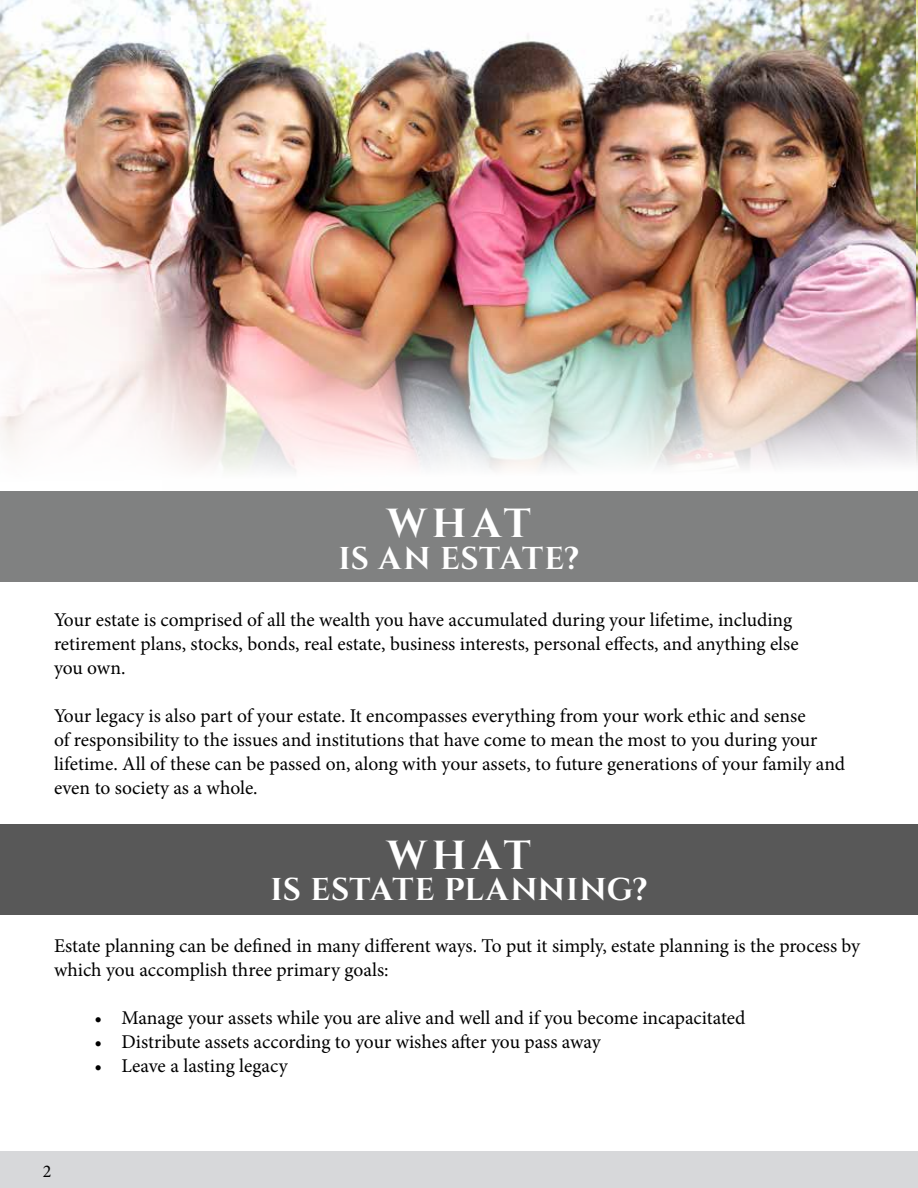
<style>
.page{position:relative;width:918px;height:1188px;background:#fff}
.page>*{position:absolute;margin:0;border:0;box-sizing:border-box;transform-origin:0 0}
.t1{font:700 40.5px "Cinzel";letter-spacing:.135em;color:#fff}
.t2{font:700 31.5px "Cinzel";letter-spacing:.01em;color:#fff}
.t3{font:19.5px/24px "Minion Pro";letter-spacing:-.005em;color:#000}
.t4{font:18px "Minion Pro";color:#000}
</style>
<div class="page">
<div style="left:0;top:1151px;width:918px;height:37px;background:#d7d8da"></div>
<div style="left:0;top:492px;width:918px;height:90px;background:#808181"></div>
<div style="left:0;top:824px;width:918px;height:90px;background:#585858"></div>
<img style="left:0;top:0;width:917px;height:492px">
<img style="left:917px;top:0;width:1px;height:492px">
<h1 class="t1" style="left:387px;top:499px;width:145px">WHAT</h1>
<h2 class="t2" style="left:339px;top:539px;width:242px">IS AN ESTATE?</h2>
<p class="t3" style="left:54px;top:608px;width:746px">Your estate is comprised of all the wealth you have accumulated during your lifetime, including retirement plans, stocks, bonds, real estate, business interests, personal effects, and anything else you own.</p>
<p class="t3" style="left:54px;top:704px;width:793px">Your legacy is also part of your estate. It encompasses everything from your work ethic and sense<br>of responsibility to the issues and institutions that have come to mean the most to you during your lifetime. All of these can be passed on, along with your assets, to future generations of your family and even to society as a whole.</p>
<h1 class="t1" style="left:387px;top:831px;width:145px">WHAT</h1>
<h2 class="t2" style="left:270px;top:871px;width:379px">IS ESTATE PLANNING?</h2>
<p class="t3" style="left:54px;top:934px;width:808px">Estate planning can be defined in many different ways. To put it simply, estate planning is the process by which you accomplish three primary goals:</p>
<p class="t3" style="left:95px;top:1006px;width:653px">• Manage your assets while you are alive and well and if you become incapacitated</p>
<p class="t3" style="left:95px;top:1030px;width:508px">• Distribute assets according to your wishes after you pass away</p>
<p class="t3" style="left:95px;top:1054px;width:195px">• Leave a lasting legacy</p>
<p class="t4" style="left:43px;top:1159px;width:10px">2</p>
</div>
